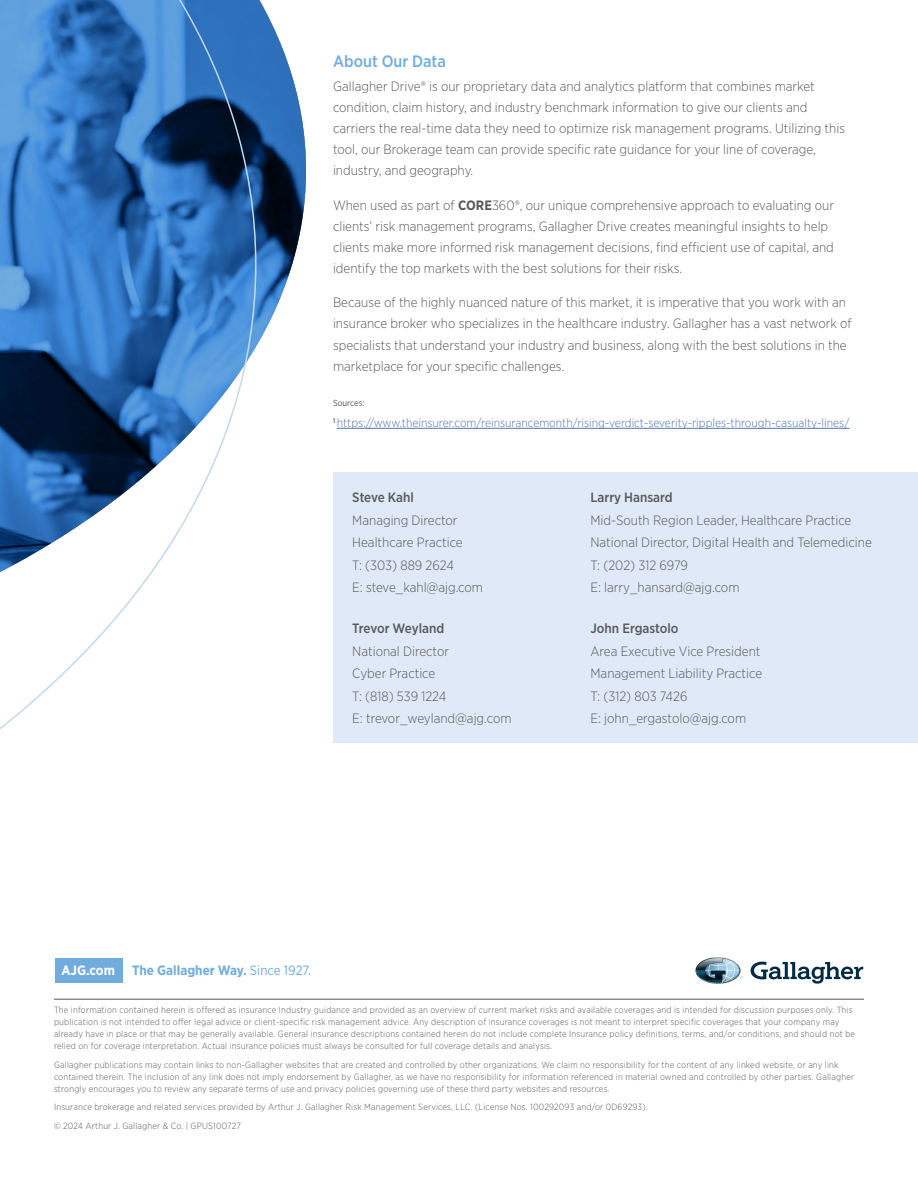
<style>
.page{position:relative;width:918px;height:1188px;background:#fff}
.page>*{position:absolute;margin:0;border:0;box-sizing:border-box;transform-origin:0 0}
.t1{font:500 16.5px "Gotham Narrow";color:#70adde}
.t2{font:300 13.5px/22.5px "Gotham Narrow";color:#58595b}
.t3{font:500 13.5px "Gotham Narrow";color:#58595b}
.t4{font:700 13.5px "Gotham Narrow";color:#70adde}
.t5{font:700 13.5px "Gotham Narrow";color:#fff}
.t6{font:300 12px "Gotham Narrow";color:#4f73ad}
.t7{font:300 9px/12px "Gotham Narrow";letter-spacing:.02em;color:#595a5c}
.t8{font:8.7px "Gotham Narrow";color:#58595b}
.s1{font-weight:700}
.s2{font-weight:400}
</style>
<div class="page">
<div style="left:333px;top:472px;width:585px;height:270px;background:#dfe9f7"></div>
<svg style="left:257px;top:0;width:49px;height:345px"></svg>
<svg style="left:0;top:0;width:257px;height:999px"></svg>
<hr style="left:54px;top:999px;width:810px;height:1px;background:#595a5c">
<div style="left:55px;top:958px;width:67px;height:25px;background:#70adde"></div>
<svg style="left:751px;top:962px;width:112px;height:22px"></svg>
<svg style="left:696px;top:957px;width:47px;height:27px"></svg>
<hr style="left:337px;top:428px;width:513px;height:1px;background:#4f73ad">
<h1 class="t1" style="left:333px;top:51px;width:114px">About Our Data</h1>
<p class="t2" style="left:333px;top:76px;width:514px;line-height:21px">Gallagher Drive® is our proprietary data and analytics platform that combines market condition, claim history, and industry benchmark information to give our clients and carriers the real-time data they need to optimize risk management programs. Utilizing this tool, our Brokerage team can provide specific rate guidance for your line of coverage, industry, and geography.</p>
<p class="t2" style="left:333px;top:194px;width:503px;line-height:21px">When used as part of <span class="s1">CORE</span>360®, our unique comprehensive approach to evaluating our clients’ risk management programs, Gallagher Drive creates meaningful insights to help clients make more informed risk management decisions, find efficient use of capital, and identify the top markets with the best solutions for their risks.</p>
<p class="t2" style="left:333px;top:292px;width:520px;line-height:21px">Because of the highly nuanced nature of this market, it is imperative that you work with an insurance broker who specializes in the healthcare industry. Gallagher has a vast network of specialists that understand your industry and business, along with the best solutions in the marketplace for your specific challenges.</p>
<p class="t8" style="left:333px;top:397px;width:33px">Sources:</p>
<h3 class="t6" style="left:333px;top:416px;width:518px"><sup>1</sup> https://www.theinsurer.com/reinsurancemonth/rising-verdict-severity-ripples-through-casualty-lines/</h3>
<h2 class="t3" style="left:352px;top:489px;width:63px">Steve Kahl</h2>
<h2 class="t2" style="left:352px;top:508px;width:132px">Managing Director<br>Healthcare Practice<br>T: (303) 889 2624<br>E: steve_kahl@ajg.com</h2>
<h2 class="t3" style="left:352px;top:620px;width:93px">Trevor Weyland</h2>
<h2 class="t2" style="left:352px;top:640px;width:161px">National Director<br>Cyber Practice<br>T: (818) 539 1224<br>E: trevor_weyland@ajg.com</h2>
<h2 class="t3" style="left:591px;top:489px;width:84px">Larry Hansard</h2>
<h2 class="t2" style="left:591px;top:508px;width:283px">Mid-South Region Leader, Healthcare Practice National Director, Digital Health and Telemedicine T: (202) 312 6979<br>E: larry_hansard@ajg.com</h2>
<h2 class="t3" style="left:591px;top:620px;width:90px">John Ergastolo</h2>
<h2 class="t2" style="left:591px;top:640px;width:173px">Area Executive Vice President<br>Management Liability Practice<br>T: (312) 803 7426<br>E: john_ergastolo@ajg.com</h2>
<h2 class="t5" style="left:62px;top:961px;width:55px">AJG.com</h2>
<h2 class="t4" style="left:132px;top:961px;width:181px">The Gallagher Way. <span class="s2">Since 1927.</span></h2>
<p class="t7" style="left:54px;top:1004px;width:803px">The information contained herein is offered as insurance Industry guidance and provided as an overview of current market risks and available coverages and is intended for discussion purposes only. This publication is not intended to offer legal advice or client-specific risk management advice. Any description of insurance coverages is not meant to interpret specific coverages that your company may already have in place or that may be generally available. General insurance descriptions contained herein do not include complete Insurance policy definitions, terms, and/or conditions, and should not be relied on for coverage interpretation. Actual insurance policies must always be consulted for full coverage details and analysis.</p>
<p class="t7" style="left:54px;top:1058px;width:802px">Gallagher publications may contain links to non-Gallagher websites that are created and controlled by other organizations. We claim no responsibility for the content of any linked website, or any link contained therein. The inclusion of any link does not imply endorsement by Gallagher, as we have no responsibility for information referenced in material owned and controlled by other parties. Gallagher strongly encourages you to review any separate terms of use and privacy policies governing use of these third party websites and resources.</p>
<p class="t7" style="left:54px;top:1098px;width:595px;line-height:18.8px">Insurance brokerage and related services provided by Arthur J. Gallagher Risk Management Services, LLC. (License Nos. 100292093 and/or 0D69293). © 2024 Arthur J. Gallagher &amp; Co. | GPUS100727</p>
</div>
